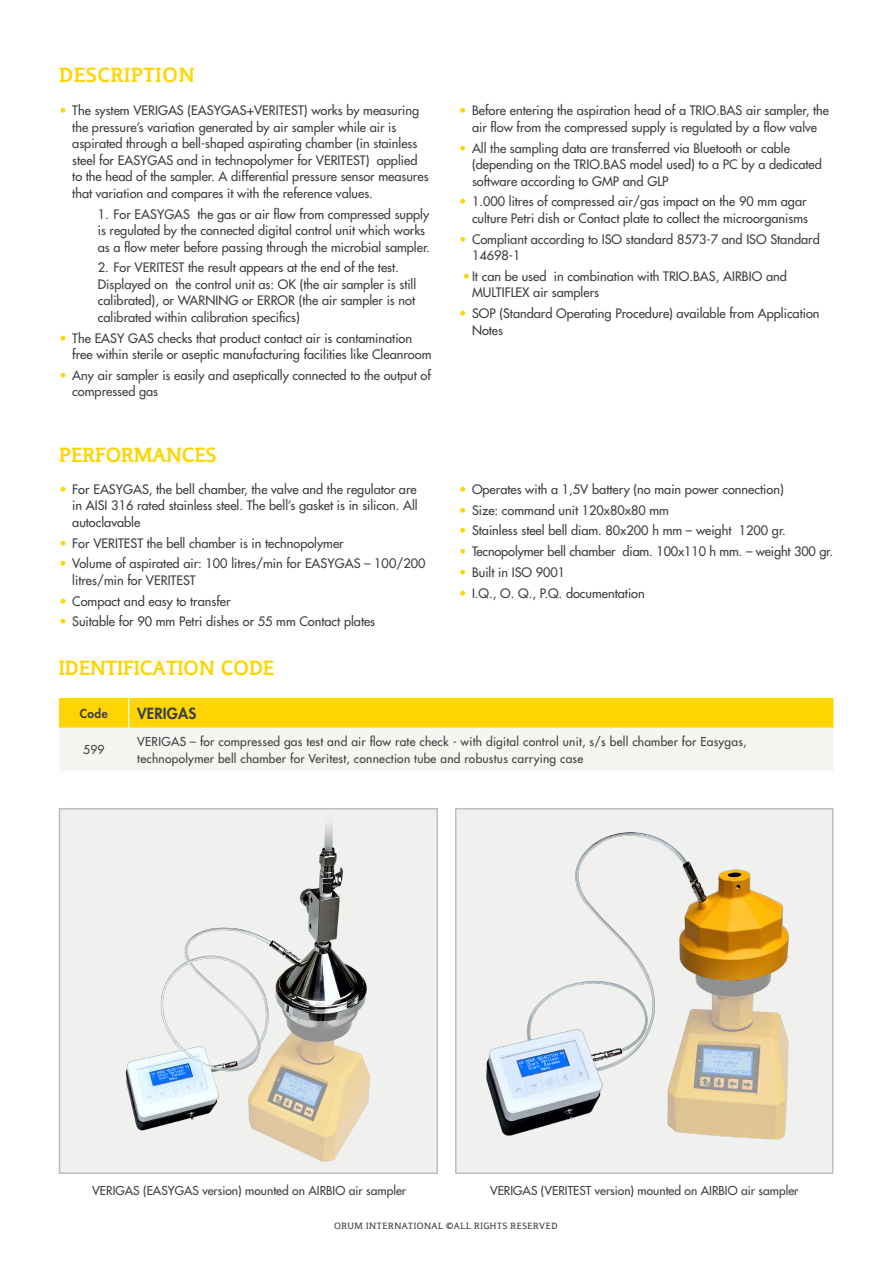
<style>
.page{position:relative;width:893px;height:1263px;background:#fff}
.page>*{position:absolute;margin:0;border:0;box-sizing:border-box;transform-origin:0 0}
.t1{font:700 19.5px "Steinem";letter-spacing:.04em;color:#fed503}
.t2{font:700 19.5px "Steinem";letter-spacing:.08em;color:#fed503}
.t3{font:800 15px "Futura Std";letter-spacing:.01em;color:#3e3e3f}
.t4{font:500 12.75px/16.5px "Futura Std";color:#3e3e3f}
.t5{font:500 12px/16.5px "Futura Std";letter-spacing:.02em;color:#3e3e3f}
.t6{font:500 12px "Futura Std";color:#3e3e3f}
.t7{font:800 12px "Futura Std";color:#3e3e3f}
.t8{font:9px "Steinem";letter-spacing:.085em;color:#3e3e3f}
.s1{color:#fed503}
</style>
<div class="page">
<svg style="left:59px;top:698px;width:774px;height:73px"></svg>
<hr style="left:128px;top:698px;width:1px;height:30px;background:#fff">
<div style="left:60px;top:809px;width:377px;height:364px;background:#f0f1ee"></div>
<img style="left:125px;top:824px;width:246px;height:338px">
<div style="left:59px;top:808px;width:379px;height:366px;border:2px solid #bcbdbd"></div>
<div style="left:456px;top:809px;width:377px;height:364px;background:#f0f1ee"></div>
<img style="left:486px;top:832px;width:303px;height:308px">
<div style="left:455px;top:808px;width:378px;height:366px;border:2px solid #bcbdbd"></div>
<p class="t2" style="left:60px;top:64px;width:136px">DESCRIPTION</p>
<p class="t4" style="left:72px;top:102px;width:358px;text-indent:-13px"><span class="s1">•</span> The system VERIGAS (EASYGAS+VERITEST) works by measuring the pressure’s variation generated by air sampler while air is aspirated through a bell-shaped aspirating chamber (in stainless steel for EASYGAS and in technopolymer for VERITEST) applied to the head of the sampler. A differential pressure sensor measures that variation and compares it with the reference values.</p>
<p class="t4" style="left:98px;top:206px;width:334px">1. For EASYGAS the gas or air flow from compressed supply is regulated by the connected digital control unit which works as a flow meter before passing through the microbial sampler.</p>
<p class="t4" style="left:98px;top:259px;width:320px">2. For VERITEST the result appears at the end of the test.<br>Displayed on the control unit as: OK (the air sampler is still calibrated), or WARNING or ERROR (the air sampler is not calibrated within calibration specifics)</p>
<p class="t4" style="left:72px;top:330px;width:361px;text-indent:-13px"><span class="s1">•</span> The EASY GAS checks that product contact air is contamination free within sterile or aseptic manufacturing facilities like Cleanroom</p>
<p class="t4" style="left:72px;top:367px;width:360px;text-indent:-13px"><span class="s1">•</span> Any air sampler is easily and aseptically connected to the output of compressed gas</p>
<p class="t1" style="left:60px;top:443px;width:158px">PERFORMANCES</p>
<p class="t4" style="left:72px;top:481px;width:347px;text-align:justify;text-indent:-13px"><span class="s1">•</span> For EASYGAS, the bell chamber, the valve and the regulator are in AISI 316 rated stainless steel. The bell’s gasket is in silicon. All autoclavable</p>
<p class="t4" style="left:60px;top:535px;width:286px"><span class="s1">•</span> For VERITEST the bell chamber is in technopolymer</p>
<p class="t4" style="left:72px;top:555px;width:355px;text-indent:-13px"><span class="s1">•</span> Volume of aspirated air: 100 litres/min for EASYGAS – 100/200 litres/min for VERITEST</p>
<p class="t4" style="left:60px;top:593px;width:173px"><span class="s1">•</span> Compact and easy to transfer</p>
<p class="t4" style="left:60px;top:613px;width:317px"><span class="s1">•</span> Suitable for 90 mm Petri dishes or 55 mm Contact plates</p>
<p class="t1" style="left:59px;top:656px;width:216px">IDENTIFICATION CODE</p>
<p class="t4" style="left:459px;top:102px;width:371px;text-align:center"><span class="s1">•</span> Before entering the aspiration head of a TRIO.BAS air sampler, the air flow from the compressed supply is regulated by a flow valve</p>
<p class="t4" style="left:472px;top:140px;width:351px;text-indent:-13px"><span class="s1">•</span> All the sampling data are transferred via Bluetooth or cable (depending on the TRIO.BAS model used) to a PC by a dedicated software according to GMP and GLP</p>
<p class="t4" style="left:459px;top:193px;width:350px;text-align:right"><span class="s1">•</span> 1.000 litres of compressed air/gas impact on the 90 mm agar culture Petri dish or Contact plate to collect the microorganisms</p>
<p class="t4" style="left:472px;top:231px;width:349px;text-indent:-13px"><span class="s1">•</span> Compliant according to ISO standard 8573-7 and ISO Standard<br>14698-1</p>
<p class="t4" style="left:472px;top:268px;width:316px;text-indent:-9px"><span class="s1">•</span>It can be used in combination with TRIO.BAS, AIRBIO and<br>MULTIFLEX air samplers</p>
<p class="t4" style="left:472px;top:305px;width:349px;text-indent:-13px"><span class="s1">•</span> SOP (Standard Operating Procedure) available from Application<br>Notes</p>
<p class="t4" style="left:459px;top:481px;width:326px"><span class="s1">•</span> Operates with a 1,5V battery (no main power connection)</p>
<p class="t4" style="left:459px;top:502px;width:211px"><span class="s1">•</span> Size: command unit 120x80x80 mm</p>
<p class="t4" style="left:459px;top:522px;width:328px"><span class="s1">•</span> Stainless steel bell diam. 80x200 h mm – weight 1200 gr.</p>
<p class="t4" style="left:459px;top:543px;width:375px"><span class="s1">•</span> Tecnopolymer bell chamber diam. 100x110 h mm. – weight 300 gr.</p>
<p class="t4" style="left:459px;top:564px;width:108px"><span class="s1">•</span> Built in ISO 9001</p>
<p class="t4" style="left:459px;top:585px;width:187px"><span class="s1">•</span> I.Q., O. Q., P.Q. documentation</p>
<p class="t7" style="left:80px;top:706px;width:30px">Code</p>
<p class="t3" style="left:137px;top:704px;width:61px">VERIGAS</p>
<p class="t5" style="left:83px;top:742px;width:23px">599</p>
<p class="t5" style="left:137px;top:733px;width:611px">VERIGAS – for compressed gas test and air flow rate check - with digital control unit, s/s bell chamber for Easygas, technopolymer bell chamber for Veritest, connection tube and robustus carrying case</p>
<p class="t6" style="left:92px;top:1183px;width:315px">VERIGAS (EASYGAS version) mounted on AIRBIO air sampler</p>
<p class="t6" style="left:490px;top:1183px;width:310px">VERIGAS (VERITEST version) mounted on AIRBIO air sampler</p>
<p class="t8" style="left:334px;top:1221px;width:225px">ORUM INTERNATIONAL ©ALL RIGHTS RESERVED</p>
</div>
